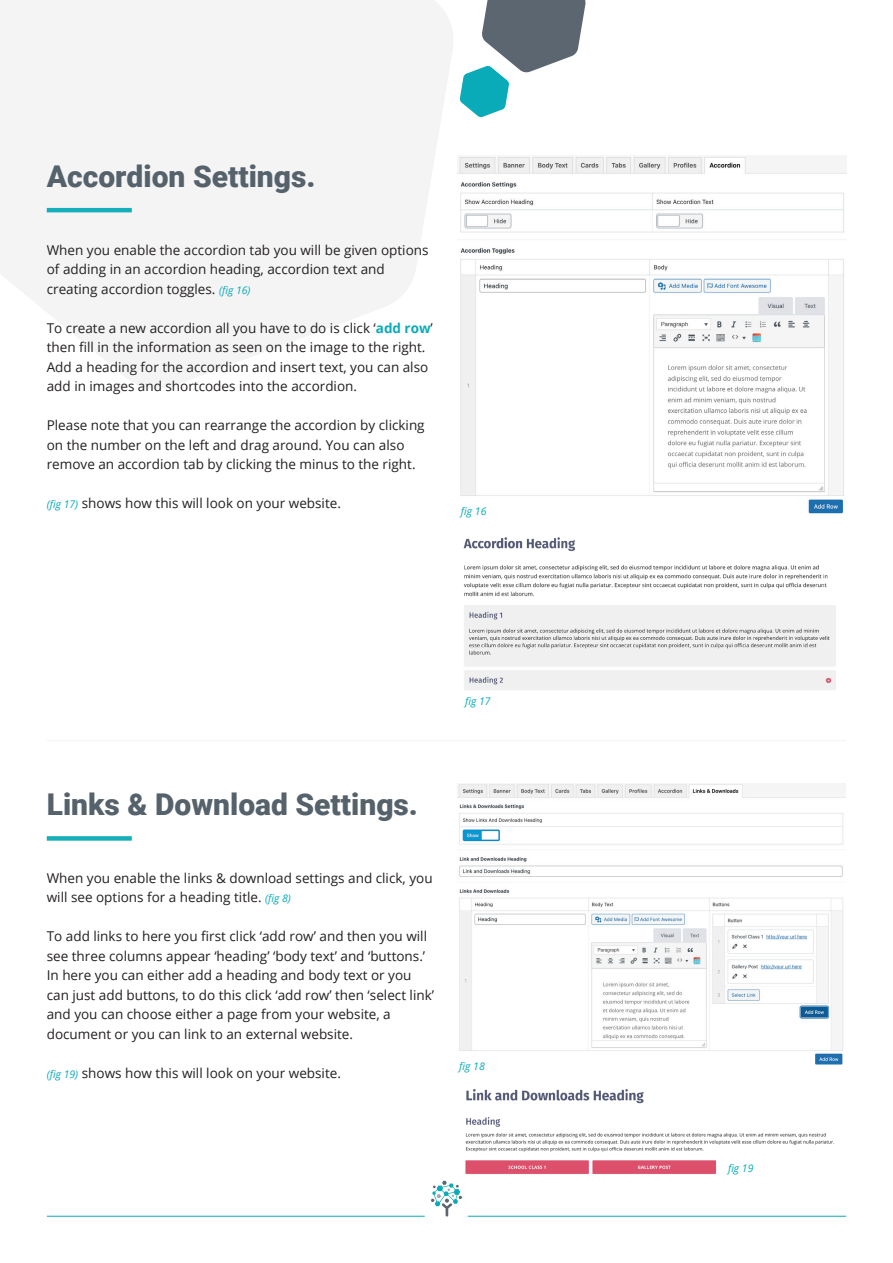
<style>
.page{position:relative;width:893px;height:1263px;background:#fff}
.page>*{position:absolute;margin:0;border:0;box-sizing:border-box;transform-origin:0 0}
.t1{font:900 30px "Roboto";color:#55626c}
.t2{font:13.5px/19.5px "Open Sans";color:#231f20}
.t3{font:italic 10.5px "Open Sans";color:#0aabb8}
.s1{font-style:italic;font-size:10.5px;color:#0aabb8}
.s2{font-weight:700;color:#0aabb8}
</style>
<div class="page">
<hr style="left:468px;top:1216px;width:378px;height:1px;background:#0aabb8">
<hr style="left:47px;top:1216px;width:378px;height:1px;background:#0aabb8">
<svg style="left:431px;top:1181px;width:31px;height:35px"></svg>
<svg style="left:0;top:0;width:453px;height:388px;fill:#f4f4f4"></svg>
<hr style="left:47px;top:208px;width:85px;height:4px;background:#16afb9">
<svg style="left:460px;top:0;width:126px;height:117px"></svg>
<img style="left:457px;top:156px;width:389px;height:358px">
<img style="left:463px;top:537px;width:373px;height:153px">
<hr style="left:47px;top:740px;width:799px;height:1px;background:#f4f4f4">
<div style="left:47px;top:836px;width:85px;height:5px;background:#16afb9"></div>
<img style="left:457px;top:783px;width:389px;height:282px">
<img style="left:457px;top:1089px;width:377px;height:93px">
<p class="t1" style="left:47px;top:155px;width:270px">Accordion Settings.</p>
<p class="t2" style="left:47px;top:240px;width:383px">When you enable the accordion tab you will be given options of adding in an accordion heading, accordion text and creating accordion toggles. <span class="s1">(fig 16)</span></p>
<p class="t2" style="left:47px;top:318px;width:388px">To create a new accordion all you have to do is click ‘<span class="s2">add row</span>’ then fill in the information as seen on the image to the right.<br>Add a heading for the accordion and insert text, you can also add in images and shortcodes into the accordion.</p>
<p class="t2" style="left:47px;top:415px;width:379px">Please note that you can rearrange the accordion by clicking on the number on the left and drag around. You can also remove an accordion tab by clicking the minus to the right.</p>
<p class="t2" style="left:47px;top:493px;width:296px"><span class="s1">(fig 17)</span> shows how this will look on your website.</p>
<p class="t3" style="left:461px;top:504px;width:27px">fig 16</p>
<p class="t3" style="left:465px;top:694px;width:27px">fig 17</p>
<p class="t1" style="left:47px;top:783px;width:373px">Links &amp; Download Settings.</p>
<p class="t2" style="left:47px;top:868px;width:387px">When you enable the links &amp; download settings and click, you will see options for a heading title. <span class="s1">(fig 8)</span></p>
<p class="t2" style="left:47px;top:926px;width:389px">To add links to here you first click ‘add row’ and then you will see three columns appear ‘heading’ ‘body text’ and ‘buttons.’ In here you can either add a heading and body text or you can just add buttons, to do this click ‘add row’ then ‘select link’</p>
<p class="t2" style="left:47px;top:1004px;width:345px">and you can choose either a page from your website, a document or you can link to an external website.</p>
<p class="t2" style="left:47px;top:1063px;width:296px"><span class="s1">(fig 19)</span> shows how this will look on your website.</p>
<p class="t3" style="left:459px;top:1059px;width:27px">fig 18</p>
<p class="t3" style="left:728px;top:1161px;width:27px">fig 19</p>
</div>
